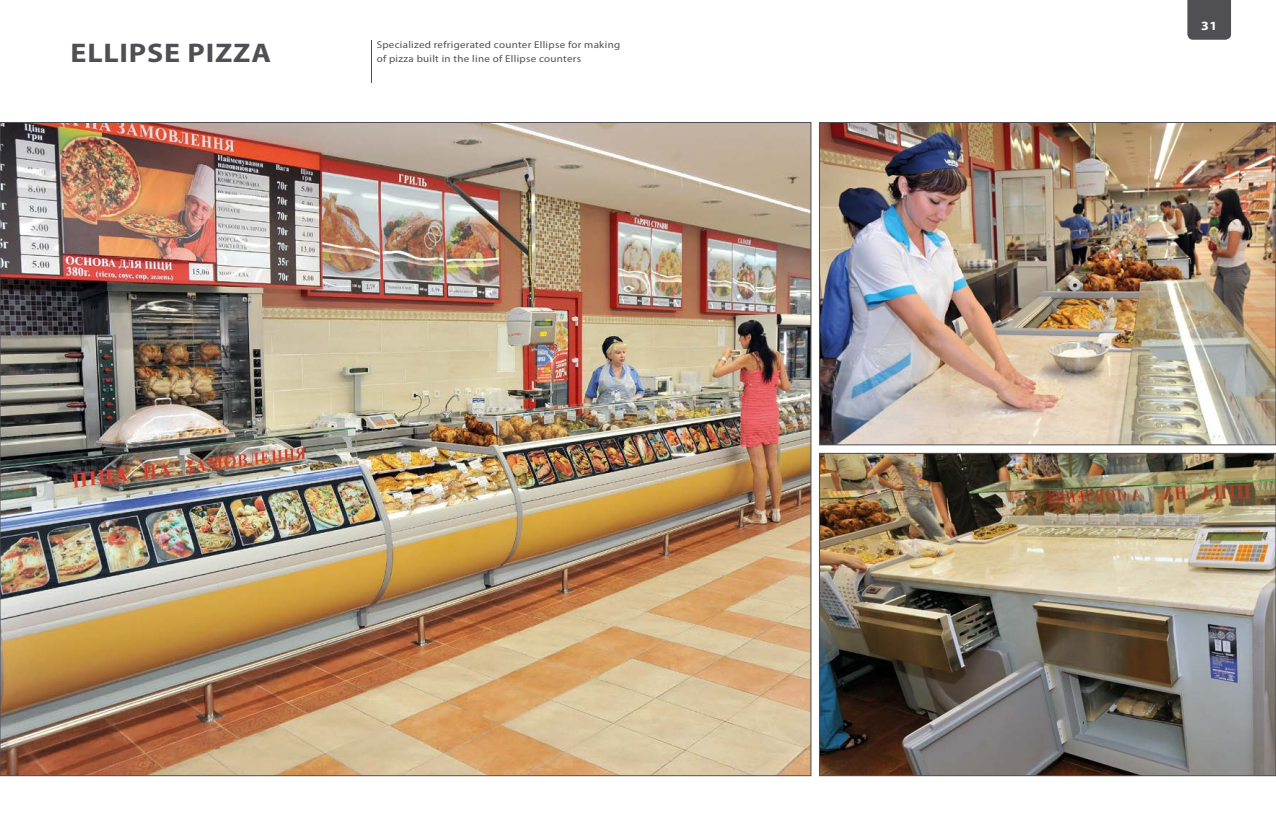
<style>
.page{position:relative;width:1276px;height:823px;background:#fff}
.page>*{position:absolute;margin:0;border:0;box-sizing:border-box;transform-origin:0 0}
.t1{font:700 27px "Myriad Pro";letter-spacing:.025em;color:#504f53;scale:1.11 1}
.t2{font:700 12.6px "Myriad Pro";color:#fff;scale:1.11 1}
.t3{font:9.9px "Myriad Pro";letter-spacing:.025em;color:#504f53;scale:1.11 1}
</style>
<div class="page">
<div style="left:1187px;top:0;width:44px;height:40px;background:#504f53"></div>
<img style="left:2px;top:124px;width:807px;height:649px">
<img style="left:821px;top:124px;width:453px;height:319px">
<div style="left:819px;top:122px;width:457px;height:323px;border:1px solid #504f53"></div>
<img style="left:821px;top:455px;width:453px;height:318px">
<div style="left:819px;top:453px;width:457px;height:322px;border:1px solid #504f53"></div>
<hr style="left:371px;top:40px;width:1px;height:42px;background:#504f53">
<p class="t3" style="left:377px;top:39px;width:221px">Specialized refrigerated counter Ellipse for making</p>
<h1 class="t1" style="left:71px;top:35px;width:182px">ELLIPSE PIZZA</h1>
<p class="t3" style="left:377px;top:53px;width:186px">of pizza built in the line of Ellipse counters</p>
<p class="t2" style="left:1201px;top:18px;width:16px">31</p>
</div>
